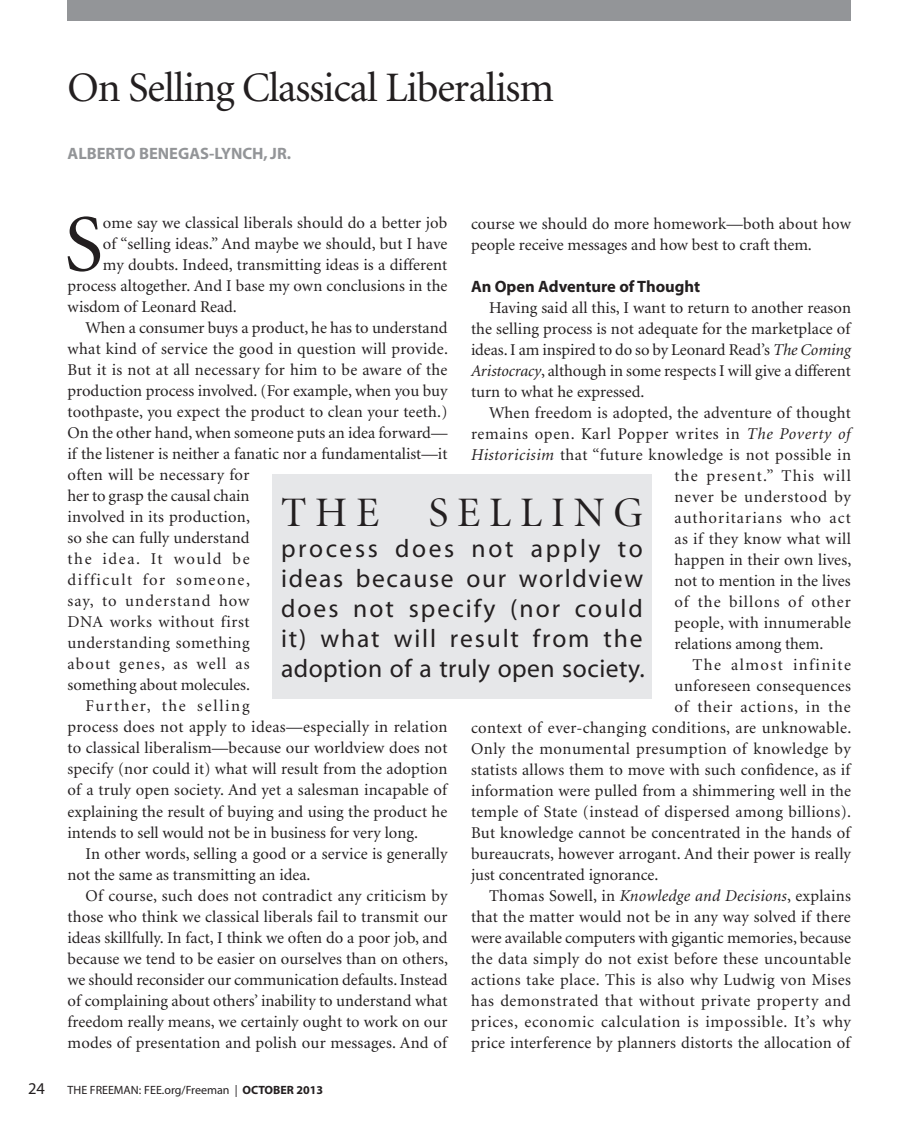
<style>
.page{position:relative;width:906px;height:1134px;background:#fff}
.page>*{position:absolute;margin:0;border:0;box-sizing:border-box;transform-origin:0 0}
.t1{font:81.15px "Minion";color:#231f20}
.t2{font:42px "Minion";letter-spacing:-.025em;color:#231f20}
.t3{font:42px "Minion Display";letter-spacing:.21em;color:#231f20}
.t4{font:25.5px/30px "Myriad";letter-spacing:.025em;color:#231f20;text-align:justify}
.t5{font:16.5px/21px "Minion";letter-spacing:.01em;color:#231f20}
.t6{font:16.5px "Minion";letter-spacing:.03em;color:#231f20}
.t7{font:16.5px "Minion";letter-spacing:.045em;color:#231f20}
.t8{font:16.5px "Minion";letter-spacing:.035em;color:#231f20}
.t9{font:16.5px "Minion";letter-spacing:.04em;color:#231f20}
.t10{font:16.5px "Minion";letter-spacing:.07em;color:#231f20}
.t11{font:16.5px "Minion";letter-spacing:.06em;color:#231f20}
.t12{font:16.5px "Minion";letter-spacing:.095em;color:#231f20}
.t13{font:700 16.5px "Myriad";color:#939598}
.t14{font:700 16.5px "Myriad";color:#231f20}
.t15{font:16.5px "Minion";letter-spacing:.055em;color:#231f20}
.t16{font:16.5px "Minion";letter-spacing:.065em;color:#231f20}
.t17{font:16.5px "Minion";letter-spacing:.1em;color:#231f20}
.t18{font:16.5px "Minion";letter-spacing:.085em;color:#231f20}
.t19{font:16.5px "Myriad";color:#231f20}
.t20{font:12px "Myriad";color:#231f20}
.s1{font-style:italic}
.s2{font-weight:700}
</style>
<div class="page">
<div style="left:68px;top:0;width:782px;height:21px;background:#939598"></div>
<div style="left:272px;top:474px;width:379px;height:225px;background:#e6e7e9"></div>
<h2 class="t2" style="left:68px;top:66px;width:488px">On Selling Classical Liberalism</h2>
<p class="t13" style="left:68px;top:145px;width:225px">ALBERTO BENEGAS-LYNCH, JR.</p>
<h1 class="t1" style="left:64px;top:204px;width:40px">S</h1>
<p class="t5" style="left:103px;top:213px;width:346px">ome say we classical liberals should do a better job</p>
<p class="t5" style="left:471px;top:213px;width:381px">course we should do more homework—both about how people receive messages and how best to craft them.</p>
<p class="t14" style="left:471px;top:278px;width:230px">An Open Adventure of Thought</p>
<p class="t5" style="left:471px;top:297px;width:381px;text-align:justify;text-indent:18px">Having said all this, I want to return to another reason the selling process is not adequate for the marketplace of ideas. I am inspired to do so by Leonard Read’s <span class="s1">The Coming Aristocracy</span>, although in some respects I will give a different turn to what he expressed.</p>
<p class="t5" style="left:489px;top:402px;width:363px">When freedom is adopted, the adventure of thought</p>
<p class="t9" style="left:471px;top:425px;width:381px">remains open. Karl Popper writes in <span class="s1">The Poverty of</span></p>
<p class="t6" style="left:471px;top:446px;width:381px"><span class="s1">Historicisim</span> that “future knowledge is not possible in</p>
<p class="t10" style="left:674px;top:467px;width:178px">the present.” This will</p>
<p class="t7" style="left:674px;top:488px;width:178px">never be understood by</p>
<p class="t11" style="left:674px;top:509px;width:178px">authoritarians who act</p>
<p class="t5" style="left:674px;top:528px;width:178px">as if they know what will</p>
<p class="t5" style="left:674px;top:549px;width:178px">happen in their own lives,</p>
<p class="t5" style="left:674px;top:570px;width:178px">not to mention in the lives</p>
<p class="t11" style="left:674px;top:593px;width:178px">of the billons of other</p>
<p class="t5" style="left:674px;top:612px;width:178px">people, with innumerable</p>
<p class="t5" style="left:674px;top:633px;width:150px">relations among them.</p>
<p class="t18" style="left:692px;top:656px;width:160px">The almost infinite</p>
<p class="t5" style="left:674px;top:676px;width:178px">unforeseen consequences</p>
<p class="t15" style="left:674px;top:698px;width:178px">of their actions, in the</p>
<p class="t5" style="left:471px;top:718px;width:381px">context of ever-changing conditions, are unknowable.</p>
<p class="t6" style="left:471px;top:740px;width:381px">Only the monumental presumption of knowledge by</p>
<p class="t5" style="left:471px;top:760px;width:381px">statists allows them to move with such confidence, as if</p>
<p class="t5" style="left:471px;top:781px;width:381px">information were pulled from a shimmering well in the</p>
<p class="t5" style="left:471px;top:802px;width:381px">temple of State (instead of dispersed among billions).</p>
<p class="t5" style="left:471px;top:823px;width:381px">But knowledge cannot be concentrated in the hands of</p>
<p class="t5" style="left:471px;top:844px;width:381px">bureaucrats, however arrogant. And their power is really</p>
<p class="t5" style="left:471px;top:865px;width:189px">just concentrated ignorance.</p>
<p class="t5" style="left:489px;top:886px;width:363px">Thomas Sowell, in <span class="s1">Knowledge and Decisions</span>, explains</p>
<p class="t5" style="left:471px;top:907px;width:381px">that the matter would not be in any way solved if there</p>
<p class="t5" style="left:471px;top:928px;width:381px">were available computers with gigantic memories, because</p>
<p class="t5" style="left:471px;top:949px;width:381px">the data simply do not exist before these uncountable</p>
<p class="t5" style="left:471px;top:970px;width:381px">actions take place. This is also why Ludwig von Mises</p>
<p class="t8" style="left:471px;top:992px;width:381px">has demonstrated that without private property and</p>
<p class="t7" style="left:471px;top:1013px;width:381px">prices, economic calculation is impossible. It’s why</p>
<p class="t5" style="left:471px;top:1033px;width:380px">price interference by planners distorts the allocation of</p>
<p class="t5" style="left:103px;top:234px;width:346px">of “selling ideas.” And maybe we should, but I have</p>
<p class="t5" style="left:103px;top:255px;width:346px">my doubts. Indeed, transmitting ideas is a different</p>
<p class="t5" style="left:68px;top:276px;width:381px">process altogether. And I base my own conclusions in the</p>
<p class="t5" style="left:68px;top:297px;width:171px">wisdom of Leonard Read.</p>
<p class="t5" style="left:86px;top:318px;width:363px">When a consumer buys a product, he has to understand</p>
<p class="t5" style="left:68px;top:339px;width:382px">what kind of service the good in question will provide.</p>
<p class="t5" style="left:68px;top:360px;width:381px">But it is not at all necessary for him to be aware of the</p>
<p class="t5" style="left:68px;top:381px;width:381px">production process involved. (For example, when you buy</p>
<p class="t5" style="left:68px;top:402px;width:381px">toothpaste, you expect the product to clean your teeth.)</p>
<p class="t5" style="left:68px;top:423px;width:381px">On the other hand, when someone puts an idea forward—</p>
<p class="t5" style="left:68px;top:444px;width:381px">if the listener is neither a fanatic nor a fundamentalist—it</p>
<p class="t5" style="left:68px;top:465px;width:183px">often will be necessary for</p>
<p class="t5" style="left:68px;top:486px;width:183px">her to grasp the causal chain</p>
<p class="t5" style="left:68px;top:507px;width:184px">involved in its production,</p>
<p class="t5" style="left:68px;top:528px;width:183px">so she can fully understand</p>
<p class="t12" style="left:68px;top:551px;width:183px">the idea. It would be</p>
<p class="t12" style="left:68px;top:572px;width:184px">difficult for someone,</p>
<p class="t16" style="left:68px;top:593px;width:183px">say, to understand how</p>
<p class="t8" style="left:68px;top:614px;width:183px">DNA works without first</p>
<p class="t6" style="left:68px;top:635px;width:183px">understanding something</p>
<p class="t10" style="left:68px;top:656px;width:183px">about genes, as well as</p>
<p class="t5" style="left:68px;top:675px;width:184px">something about molecules.</p>
<p class="t17" style="left:86px;top:698px;width:165px">Further, the selling</p>
<p class="t5" style="left:68px;top:717px;width:381px">process does not apply to ideas—especially in relation</p>
<p class="t5" style="left:68px;top:738px;width:381px">to classical liberalism—because our worldview does not</p>
<p class="t5" style="left:68px;top:759px;width:381px">specify (nor could it) what will result from the adoption</p>
<p class="t5" style="left:68px;top:780px;width:381px">of a truly open society. And yet a salesman incapable of</p>
<p class="t5" style="left:68px;top:801px;width:381px">explaining the result of buying and using the product he</p>
<p class="t5" style="left:68px;top:822px;width:352px">intends to sell would not be in business for very long.</p>
<p class="t5" style="left:86px;top:843px;width:363px">In other words, selling a good or a service is generally</p>
<p class="t5" style="left:68px;top:864px;width:244px">not the same as transmitting an idea.</p>
<p class="t5" style="left:86px;top:885px;width:363px">Of course, such does not contradict any criticism by</p>
<p class="t5" style="left:68px;top:906px;width:381px">those who think we classical liberals fail to transmit our</p>
<p class="t5" style="left:68px;top:927px;width:381px">ideas skillfully. In fact, I think we often do a poor job, and</p>
<p class="t5" style="left:68px;top:948px;width:382px">because we tend to be easier on ourselves than on others,</p>
<p class="t5" style="left:68px;top:969px;width:381px">we should reconsider our communication defaults. Instead</p>
<p class="t5" style="left:68px;top:990px;width:381px">of complaining about others’ inability to understand what</p>
<p class="t5" style="left:68px;top:1011px;width:381px">freedom really means, we certainly ought to work on our</p>
<p class="t5" style="left:68px;top:1032px;width:381px">modes of presentation and polish our messages. And of</p>
<h2 class="t3" style="left:281px;top:492px;width:363px">THE SELLING</h2>
<h3 class="t4" style="left:281px;top:535px;width:365px">process does not apply to ideas because our worldview does not specify (nor could it) what will result from the adoption of a truly open society.</h3>
<p class="t19" style="left:28px;top:1080px;width:18px">24</p>
<p class="t20" style="left:68px;top:1084px;width:257px">The Freeman: FEE.org/Freeman | <span class="s2">october 2013</span></p>
</div>
